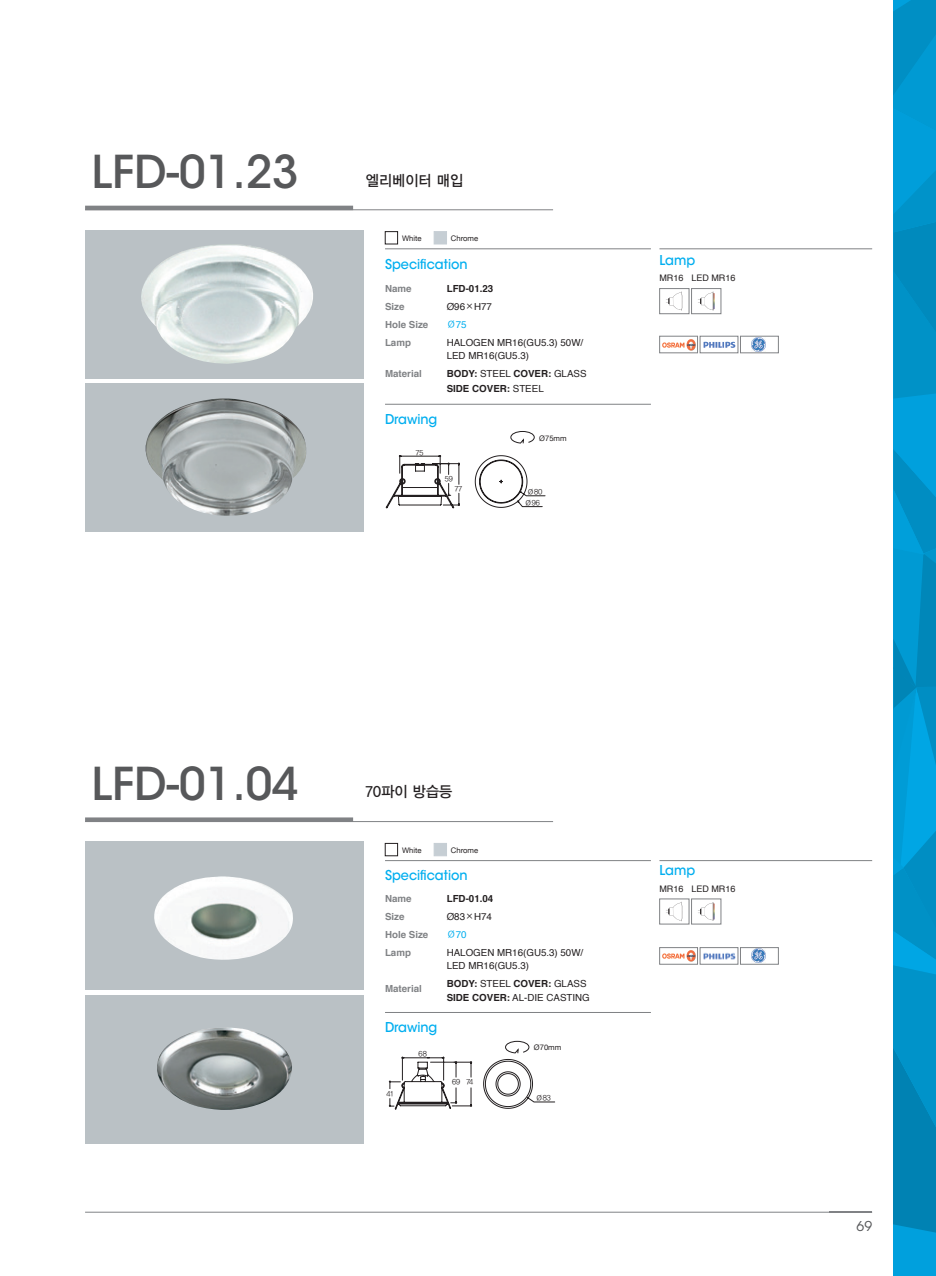
<style>
.page{position:relative;width:936px;height:1276px;background:#fff}
.page>*{position:absolute;margin:0;border:0;box-sizing:border-box;transform-origin:0 0}
.t1{font:500 45px "ITC Avant Garde Std";color:#57585a}
.t2{font:15px "YDVYGO13";letter-spacing:.005em;color:#231f20;scale:.95 1}
.본문_제목{font:500 13.5px "ITC Avant Garde Std";color:#00aeef;scale:.95 1}
.t3{font:13.5px "ITC Avant Garde Std";color:#57585a}
.본문1-2{font:9.75px "Helvetica";color:#231f20}
.본문1-2-2{font:700 9.75px "Helvetica";color:#231f20}
.본문1{font:700 9.75px "Helvetica";color:#808285}
.본문1-2-3{font:9.75px "Helvetica";color:#00aeef}
.본문1-2-4{font:9px "Helvetica";color:#231f20}
.t4{font:7.65px "Helvetica Neue";color:#231f20}
.t5{font:7.5px "YDVYGO12";color:#231f20}
.s1{font-family:"YDVYGO13"}
.s2{font-family:"YDVYGO12"}
.s3{font-weight:400}
.s4{font-weight:700}
</style>
<div class="page">
<hr style="left:385px;top:248px;width:266px;height:1px;background:#808285">
<hr style="left:385px;top:860px;width:266px;height:1px;background:#808285">
<hr style="left:385px;top:404px;width:266px;height:1px;background:#808285">
<hr style="left:385px;top:1012px;width:266px;height:1px;background:#808285">
<svg style="left:510px;top:431px;width:25px;height:13px"></svg>
<div style="left:385px;top:231px;width:13px;height:13px;border:1px solid #231f20"></div>
<div style="left:385px;top:843px;width:13px;height:13px;border:1px solid #231f20"></div>
<div style="left:434px;top:231px;width:12px;height:13px;background:#c6ced4"></div>
<div style="left:434px;top:843px;width:12px;height:13px;background:#c6ced4"></div>
<hr style="left:85px;top:209px;width:468px;height:1px;background:#808285">
<hr style="left:85px;top:821px;width:468px;height:1px;background:#808285">
<hr style="left:85px;top:206px;width:268px;height:4px;background:#808285">
<div style="left:85px;top:817px;width:268px;height:5px;background:#808285"></div>
<svg style="left:475px;top:455px;width:70px;height:53px"></svg>
<svg style="left:385px;top:455px;width:75px;height:53px"></svg>
<hr style="left:659px;top:860px;width:213px;height:1px;background:#808285">
<hr style="left:659px;top:248px;width:213px;height:1px;background:#808285">
<img style="left:662px;top:339px;width:33px;height:11px">
<div style="left:659px;top:336px;width:38px;height:17px;border:1px solid #808285"></div>
<img style="left:703px;top:341px;width:33px;height:7px">
<div style="left:699px;top:336px;width:39px;height:17px;border:1px solid #808285"></div>
<img style="left:752px;top:338px;width:13px;height:13px">
<div style="left:740px;top:336px;width:38px;height:17px;border:1px solid #808285"></div>
<img style="left:662px;top:950px;width:33px;height:11px">
<div style="left:659px;top:947px;width:38px;height:17px;border:1px solid #808285"></div>
<img style="left:703px;top:952px;width:33px;height:8px">
<div style="left:699px;top:947px;width:39px;height:17px;border:1px solid #808285"></div>
<svg style="left:752px;top:949px;width:13px;height:13px"></svg>
<div style="left:740px;top:947px;width:38px;height:17px;border:1px solid #808285"></div>
<div style="left:659px;top:288px;width:30px;height:26px;border:1px solid #808285"></div>
<svg style="left:666px;top:291px;width:17px;height:20px"></svg>
<div style="left:691px;top:288px;width:30px;height:26px;border:1px solid #808285"></div>
<svg style="left:698px;top:292px;width:16px;height:18px"></svg>
<div style="left:659px;top:898px;width:30px;height:26px;border:1px solid #808285"></div>
<svg style="left:666px;top:901px;width:17px;height:20px"></svg>
<div style="left:691px;top:898px;width:30px;height:26px;border:1px solid #808285"></div>
<svg style="left:698px;top:902px;width:16px;height:19px"></svg>
<svg style="left:389px;top:1056px;width:83px;height:53px"></svg>
<svg style="left:483px;top:1040px;width:72px;height:68px"></svg>
<div style="left:85px;top:230px;width:279px;height:148px;background:#bac1c5"></div>
<img style="left:141px;top:244px;width:172px;height:120px">
<div style="left:85px;top:841px;width:279px;height:149px;background:#bac1c5"></div>
<img style="left:154px;top:876px;width:139px;height:84px">
<div style="left:85px;top:383px;width:279px;height:148px;background:#bac1c5"></div>
<img style="left:145px;top:398px;width:162px;height:118px">
<div style="left:85px;top:994px;width:279px;height:149px;background:#bac1c5"></div>
<img style="left:157px;top:1027px;width:135px;height:83px">
<hr style="left:85px;top:1212px;width:787px;height:1px;background:#808285">
<hr style="left:829px;top:1211px;width:43px;height:1px;background:#808285">
<svg style="left:893px;top:0;width:42px;height:1276px;background:#0094cb"></svg>
<p class="t1" style="left:91px;top:144px;width:209px">LFD-01.23</p>
<p class="t2" style="left:366px;top:171px;width:104px">엘리베이터 매입</p>
<p class="t4" style="left:402px;top:233px;width:21px">White</p>
<p class="t4" style="left:451px;top:233px;width:29px">Chrome</p>
<p class="본문_제목" style="left:385px;top:255px;width:88px">Specification</p>
<p class="본문1" style="left:385px;top:280px;width:28px">Name</p>
<p class="본문1" style="left:385px;top:298px;width:21px">Size</p>
<p class="본문1" style="left:385px;top:316px;width:45px">Hole Size</p>
<p class="본문1" style="left:385px;top:334px;width:28px">Lamp</p>
<p class="본문1" style="left:385px;top:366px;width:38px">Material</p>
<p class="본문1-2-2" style="left:446px;top:280px;width:48px">LFD-01.23</p>
<p class="본문1-2" style="left:446px;top:299px;width:47px">Ø96<span class="s1">×</span>H77</p>
<p class="본문1-2-3" style="left:446px;top:317px;width:21px"><span class="s2">Ø</span>75</p>
<p class="본문1-2" style="left:446px;top:335px;width:138px">HALOGEN MR16(GU5.3) 50W/</p>
<p class="본문1-2" style="left:446px;top:348px;width:84px">LED MR16(GU5.3)</p>
<p class="본문1-2-2" style="left:446px;top:366px;width:141px">BODY: <span class="s3">STEEL</span> COVER: <span class="s3">GLASS</span></p>
<p class="본문1-2-2" style="left:446px;top:381px;width:98px">SIDE COVER: <span class="s3">STEEL</span></p>
<p class="본문_제목" style="left:385px;top:411px;width:57px">Drawing</p>
<p class="t5" style="left:416px;top:448px;width:9px">75</p>
<p class="t5" style="left:444px;top:474px;width:10px">59</p>
<p class="t4" style="left:539px;top:432px;width:29px">Ø75mm</p>
<p class="t5" style="left:454px;top:484px;width:9px">77</p>
<p class="t5" style="left:527px;top:487px;width:17px">Ø80</p>
<p class="t5" style="left:524px;top:498px;width:16px">Ø96</p>
<p class="본문_제목" style="left:659px;top:251px;width:39px">Lamp</p>
<p class="본문1-2-4" style="left:659px;top:271px;width:26px">MR16</p>
<p class="본문1-2-4" style="left:691px;top:271px;width:46px">LED MR16</p>
<p class="t1" style="left:91px;top:755px;width:209px">LFD-01.04</p>
<p class="t2" style="left:366px;top:783px;width:92px">70파이 방습등</p>
<p class="t4" style="left:402px;top:844px;width:21px">White</p>
<p class="t4" style="left:451px;top:844px;width:29px">Chrome</p>
<p class="본문_제목" style="left:385px;top:867px;width:88px">Specification</p>
<p class="본문1" style="left:385px;top:890px;width:28px">Name</p>
<p class="본문1" style="left:385px;top:908px;width:21px">Size</p>
<p class="본문1" style="left:385px;top:926px;width:45px">Hole Size</p>
<p class="본문1" style="left:385px;top:944px;width:28px">Lamp</p>
<p class="본문1" style="left:385px;top:980px;width:38px">Material</p>
<p class="본문1-2-2" style="left:446px;top:890px;width:48px">LFD-01.04</p>
<p class="본문1-2" style="left:446px;top:908px;width:47px">Ø83<span class="s1">×</span>H74</p>
<p class="본문1-2-3" style="left:446px;top:926px;width:21px"><span class="s2">Ø</span>70</p>
<p class="본문1-2" style="left:446px;top:944px;width:138px">HALOGEN MR16(GU5.3) 50W/</p>
<p class="본문1-2" style="left:446px;top:958px;width:84px">LED MR16(GU5.3)</p>
<p class="본문1-2-2" style="left:446px;top:975px;width:141px">BODY: <span class="s3">STEEL</span> COVER: <span class="s3">GLASS</span></p>
<p class="본문1-2" style="left:446px;top:989px;width:145px"><span class="s4">SIDE COVER:</span> AL-DIE CASTING</p>
<p class="본문_제목" style="left:385px;top:1019px;width:57px">Drawing</p>
<p class="t5" style="left:418px;top:1049px;width:10px">68</p>
<p class="t4" style="left:534px;top:1042px;width:29px">Ø70mm</p>
<p class="t5" style="left:452px;top:1077px;width:10px">69</p>
<p class="t5" style="left:466px;top:1077px;width:8px">74</p>
<p class="t5" style="left:386px;top:1089px;width:8px">41</p>
<p class="t5" style="left:536px;top:1093px;width:16px">Ø83</p>
<p class="본문_제목" style="left:659px;top:861px;width:39px">Lamp</p>
<p class="본문1-2-4" style="left:659px;top:881px;width:26px">MR16</p>
<p class="본문1-2-4" style="left:691px;top:881px;width:46px">LED MR16</p>
<h3 class="t3" style="left:856px;top:1218px;width:17px">69</h3>
</div>
